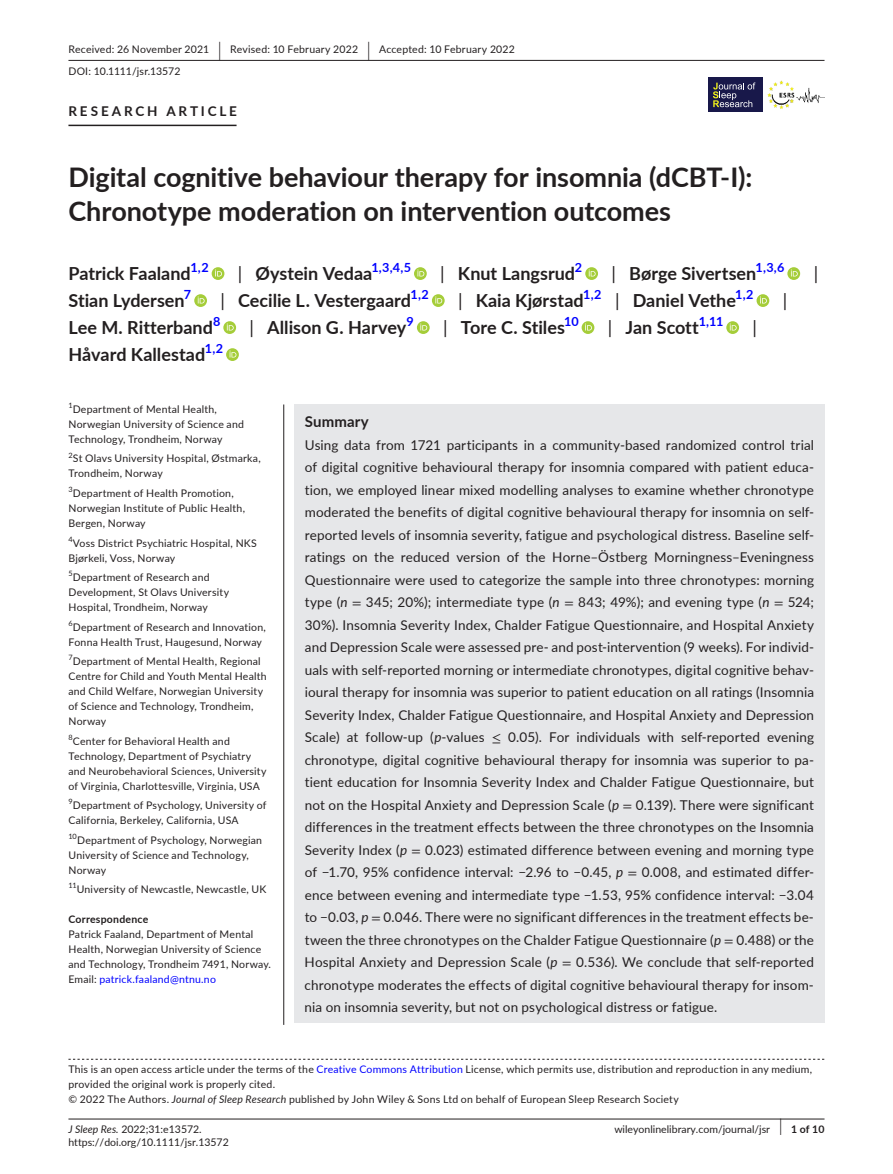
<style>
.page{position:relative;width:893px;height:1174px;background:#fff}
.page>*{position:absolute;margin:0;border:0;box-sizing:border-box;transform-origin:0 0}
.t1{font:700 27px/34.5px "Lato";letter-spacing:-.005em;color:#231f20}
.t2{font:700 18px "Lato";color:#231f20}
.t3{font:18px "Lato";color:#231f20}
.t4{font:700 15px "Lato";letter-spacing:.01em;color:#231f20}
.t5{font:13.5px/22.5px "Lato";letter-spacing:.01em;color:#231f20;text-align:justify}
.t6{font:700 13.5px "Lato";letter-spacing:.21em;color:#231f20}
.t7{font:700 12.6px "Lato";color:#00f}
.t8{font:10.5px/15px "Lato";letter-spacing:.02em;color:#231f20}
.t9{font:10.5px "Lato";color:#231f20}
.t10{font:700 10.5px "Lato";letter-spacing:.02em;color:#231f20}
.t11{font:7.35px "Lato";color:#231f20}
.s1{font-size:19.65px}
.s2{font-weight:400}
.s3{color:#00f}
.s4{font-style:italic}
.s5{font-family:"STIX"}
.s6{font-family:"STIX Math"}
.s7{font-weight:400;font-size:17.4px}
</style>
<div class="page">
<hr style="left:68px;top:1118px;width:756px;height:1px;background:#231f20">
<div style="left:708px;top:78px;width:55px;height:34px;background:#18184a"></div>
<svg style="left:713px;top:82px;width:42px;height:25px"></svg>
<img style="left:767px;top:80px;width:57px;height:29px">
<hr style="left:68px;top:60px;width:756px;height:1px;background:#231f20">
<hr style="left:68px;top:125px;width:169px;height:1px;background:#231f20">
<svg style="left:212px;top:267px;width:12px;height:13px"></svg>
<svg style="left:215px;top:269px;width:7px;height:7px"></svg>
<svg style="left:414px;top:267px;width:13px;height:13px"></svg>
<svg style="left:417px;top:269px;width:7px;height:7px"></svg>
<svg style="left:585px;top:267px;width:13px;height:13px"></svg>
<svg style="left:589px;top:269px;width:7px;height:7px"></svg>
<svg style="left:787px;top:267px;width:13px;height:13px"></svg>
<svg style="left:791px;top:269px;width:7px;height:7px"></svg>
<svg style="left:194px;top:294px;width:13px;height:13px"></svg>
<svg style="left:198px;top:296px;width:7px;height:7px"></svg>
<svg style="left:432px;top:294px;width:13px;height:13px"></svg>
<svg style="left:435px;top:296px;width:7px;height:7px"></svg>
<svg style="left:756px;top:294px;width:13px;height:13px"></svg>
<svg style="left:760px;top:296px;width:7px;height:7px"></svg>
<svg style="left:223px;top:321px;width:13px;height:13px"></svg>
<svg style="left:227px;top:323px;width:7px;height:7px"></svg>
<svg style="left:417px;top:321px;width:13px;height:13px"></svg>
<svg style="left:420px;top:323px;width:7px;height:7px"></svg>
<svg style="left:582px;top:321px;width:12px;height:13px"></svg>
<svg style="left:585px;top:323px;width:7px;height:7px"></svg>
<svg style="left:726px;top:321px;width:13px;height:13px"></svg>
<svg style="left:730px;top:323px;width:7px;height:7px"></svg>
<svg style="left:226px;top:348px;width:13px;height:13px"></svg>
<svg style="left:230px;top:350px;width:6px;height:7px"></svg>
<svg style="left:68px;top:1058px;width:756px;height:1px"></svg>
<div style="left:294px;top:404px;width:530px;height:618px;background:#e6e7e9"></div>
<hr style="left:283px;top:404px;width:1px;height:620px;background:#231f20">
<p class="t8" style="left:68px;top:38px;width:448px;line-height:21.8px">Received: 26 November 2021 <span class="s1">|</span> Revised: 10 February 2022 <span class="s1">|</span> Accepted: 10 February 2022<br>DOI: 10.1111/jsr.13572</p>
<p class="t6" style="left:68px;top:101px;width:170px">RESEARCH ARTICLE</p>
<h1 class="t1" style="left:68px;top:159px;width:685px">Digital cognitive behaviour therapy for insomnia (dCBT-I):<br>Chronotype moderation on intervention outcomes</h1>
<h2 class="t2" style="left:68px;top:260px;width:124px">Patrick Faaland</h2>
<p class="t7" style="left:190px;top:258px;width:20px">1,2</p>
<h2 class="t2" style="left:238px;top:260px;width:136px"><span class="s2">|</span> Øystein Vedaa</h2>
<p class="t7" style="left:371px;top:258px;width:41px">1,3,4,5</p>
<h2 class="t2" style="left:440px;top:260px;width:136px"><span class="s2">|</span> Knut Langsrud</h2>
<p class="t7" style="left:575px;top:258px;width:9px">2</p>
<h2 class="t2" style="left:611px;top:260px;width:146px"><span class="s2">|</span> Børge Sivertsen</h2>
<p class="t7" style="left:755px;top:258px;width:30px">1,3,6</p>
<h2 class="t3" style="left:814px;top:260px;width:6px">|</h2>
<h2 class="t2" style="left:68px;top:287px;width:118px">Stian Lydersen</h2>
<p class="t7" style="left:184px;top:285px;width:9px">7</p>
<h2 class="t2" style="left:220px;top:287px;width:192px"><span class="s2">|</span> Cecilie L. Vestergaard</h2>
<p class="t7" style="left:411px;top:285px;width:20px">1,2</p>
<h2 class="t2" style="left:458px;top:287px;width:127px"><span class="s2">|</span> Kaia Kjørstad</h2>
<p class="t7" style="left:583px;top:285px;width:20px">1,2</p>
<h2 class="t2" style="left:615px;top:287px;width:122px"><span class="s2">|</span> Daniel Vethe</h2>
<p class="t7" style="left:735px;top:285px;width:20px">1,2</p>
<h2 class="t3" style="left:783px;top:287px;width:6px">|</h2>
<h2 class="t2" style="left:68px;top:314px;width:146px">Lee M. Ritterband</h2>
<p class="t7" style="left:213px;top:312px;width:9px">8</p>
<h2 class="t2" style="left:250px;top:314px;width:158px"><span class="s2">|</span> Allison G. Harvey</h2>
<p class="t7" style="left:407px;top:312px;width:9px">9</p>
<h2 class="t2" style="left:443px;top:314px;width:123px"><span class="s2">|</span> Tore C. Stiles</h2>
<p class="t7" style="left:564px;top:312px;width:16px">10</p>
<h2 class="t2" style="left:608px;top:314px;width:93px"><span class="s2">|</span> Jan Scott</h2>
<p class="t7" style="left:699px;top:312px;width:26px">1,11</p>
<h2 class="t3" style="left:753px;top:314px;width:6px">|</h2>
<h2 class="t2" style="left:68px;top:341px;width:138px">Håvard Kallestad</h2>
<p class="t7" style="left:205px;top:339px;width:20px">1,2</p>
<p class="t8" style="left:68px;top:401px;width:177px"><sup>1</sup>Department of Mental Health,<br>Norwegian University of Science and<br>Technology, Trondheim, Norway</p>
<p class="t8" style="left:68px;top:451px;width:194px"><sup>2</sup>St Olavs University Hospital, Østmarka,<br>Trondheim, Norway</p>
<p class="t8" style="left:68px;top:485px;width:178px"><sup>3</sup>Department of Health Promotion,<br>Norwegian Institute of Public Health,<br>Bergen, Norway</p>
<p class="t8" style="left:68px;top:535px;width:190px"><sup>4</sup>Voss District Psychiatric Hospital, NKS<br>Bjørkeli, Voss, Norway</p>
<p class="t8" style="left:68px;top:569px;width:162px"><sup>5</sup>Department of Research and<br>Development, St Olavs University<br>Hospital, Trondheim, Norway</p>
<p class="t8" style="left:68px;top:619px;width:199px"><sup>6</sup>Department of Research and Innovation,<br>Fonna Health Trust, Haugesund, Norway</p>
<p class="t8" style="left:68px;top:653px;width:200px"><sup>7</sup>Department of Mental Health, Regional Centre for Child and Youth Mental Health and Child Welfare, Norwegian University of Science and Technology, Trondheim, Norway</p>
<p class="t8" style="left:68px;top:733px;width:200px"><sup>8</sup>Center for Behavioral Health and Technology, Department of Psychiatry and Neurobehavioral Sciences, University of Virginia, Charlottesville, Virginia, USA</p>
<p class="t11" style="left:68px;top:796px;width:6px">9</p>
<p class="t8" style="left:68px;top:797px;width:200px;text-indent:4px">Department of Psychology, University of<br>California, Berkeley, California, USA</p>
<p class="t11" style="left:68px;top:831px;width:10px">10</p>
<p class="t8" style="left:68px;top:832px;width:195px;text-indent:9px">Department of Psychology, Norwegian<br>University of Science and Technology,<br>Norway</p>
<p class="t11" style="left:68px;top:880px;width:10px">11</p>
<p class="t8" style="left:77px;top:881px;width:191px">University of Newcastle, Newcastle, UK</p>
<p class="t10" style="left:68px;top:911px;width:81px">Correspondence</p>
<p class="t8" style="left:68px;top:926px;width:204px">Patrick Faaland, Department of Mental Health, Norwegian University of Science and Technology, Trondheim 7491, Norway.<br>Email: <span class="s3">patrick.faaland@ntnu.no</span></p>
<p class="t4" style="left:305px;top:410px;width:66px">Summary</p>
<p class="t5" style="left:305px;top:433px;width:511px">Using data from 1721 participants in a community-based randomized control trial of digital cognitive behavioural therapy for insomnia compared with patient educa&shy;tion, we employed linear mixed modelling analyses to examine whether chronotype moderated the benefits of digital cognitive behavioural therapy for insomnia on self&shy;reported levels of insomnia severity, fatigue and psychological distress. Baseline self&shy;ratings on the reduced version of the Horne–Östberg Morningness–Eveningness Questionnaire were used to categorize the sample into three chronotypes: morning type (<span class="s4">n</span> <span class="s5">=</span> 345; 20%); intermediate type (<span class="s4">n</span> <span class="s5">=</span> 843; 49%); and evening type (<span class="s4">n</span> <span class="s5">=</span> 524; 30%). Insomnia Severity Index, Chalder Fatigue Questionnaire, and Hospital Anxiety and Depression Scale were assessed pre- and post-intervention (9 weeks). For individ&shy;uals with self-reported morning or intermediate chronotypes, digital cognitive behav&shy;ioural therapy for insomnia was superior to patient education on all ratings (Insomnia Severity Index, Chalder Fatigue Questionnaire, and Hospital Anxiety and Depression Scale) at follow-up (<span class="s4">p</span>-values <span class="s6">≤</span> 0.05). For individuals with self-reported evening chronotype, digital cognitive behavioural therapy for insomnia was superior to pa&shy;tient education for Insomnia Severity Index and Chalder Fatigue Questionnaire, but not on the Hospital Anxiety and Depression Scale (<span class="s4">p</span> <span class="s5">=</span> 0.139). There were significant differences in the treatment effects between the three chronotypes on the Insomnia Severity Index (<span class="s4">p</span> <span class="s5">=</span> 0.023) estimated difference between evening and morning type of −1.70, 95% confidence interval: −2.96 to −0.45, <span class="s4">p</span> <span class="s5">=</span> 0.008, and estimated differ&shy;ence between evening and intermediate type −1.53, 95% confidence interval: −3.04 to −0.03, <span class="s4">p</span> <span class="s5">=</span> 0.046. There were no significant differences in the treatment effects be&shy;tween the three chronotypes on the Chalder Fatigue Questionnaire (<span class="s4">p</span> <span class="s5">=</span> 0.488) or the Hospital Anxiety and Depression Scale (<span class="s4">p</span> <span class="s5">=</span> 0.536). We conclude that self-reported chronotype moderates the effects of digital cognitive behavioural therapy for insom&shy;nia on insomnia severity, but not on psychological distress or fatigue.</p>
<p class="t8" style="left:68px;top:1061px;width:745px">This is an open access article under the terms of the <span class="s3">Creative Commons Attribution</span> License, which permits use, distribution and reproduction in any medium, provided the original work is properly cited.<br>© 2022 The Authors. <span class="s4">Journal of Sleep Research</span> published by John Wiley &amp; Sons Ltd on behalf of European Sleep Research Society</p>
<p class="t9" style="left:68px;top:1121px;width:135px"><span class="s4">J Sleep Res.</span> 2022;31:e13572.</p>
<p class="t10" style="left:779px;top:1121px;width:46px"><span class="s7">|</span> 1 of 10</p>
<p class="t9" style="left:68px;top:1135px;width:162px">https://doi.org/10.1111/jsr.13572</p>
<p class="t9" style="left:614px;top:1121px;width:157px">wileyonlinelibrary.com/journal/jsr</p>
</div>
